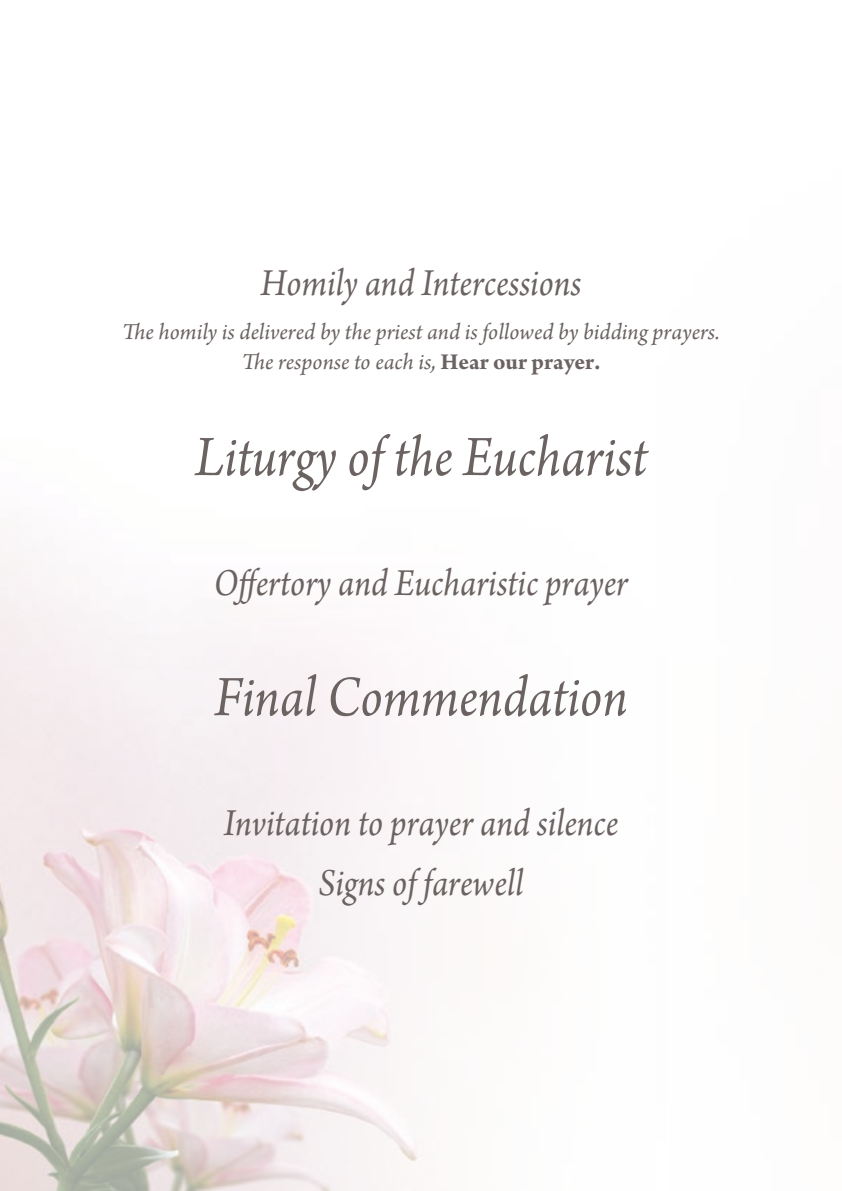
<style>
.page{position:relative;width:842px;height:1191px;background:#fff}
.page>*{position:absolute;margin:0;border:0;box-sizing:border-box;transform-origin:0 0}
.t1{font:italic 60px "Arno Pro";color:#6b6361;scale:.9 1}
.t2{font:italic 40px/60px "Arno Pro";color:#6b6361;text-align:center;scale:.9 1}
.t3{font:italic 24px/30px "Arno Pro";color:#6b6361;text-align:center}
.s1{font-weight:700;font-style:normal}
</style>
<div class="page">
<img style="left:0;top:559px;width:420px;height:632px">
<h2 class="t2" style="left:260px;top:255px;width:358px">Homily and Intercessions</h2>
<p class="t3" style="left:122px;top:318px;width:599px">The homily is delivered by the priest and is followed by bidding prayers.<br>The response to each is, <span class="s1">Hear our prayer.</span></p>
<h1 class="t1" style="left:195px;top:422px;width:504px">Liturgy of the Eucharist</h1>
<h2 class="t2" style="left:214px;top:555px;width:462px">Offertory and Eucharistic prayer</h2>
<h1 class="t1" style="left:214px;top:662px;width:461px">Final Commendation</h1>
<h2 class="t2" style="left:224px;top:795px;width:440px">Invitation to prayer and silence<br>Signs of farewell</h2>
</div>
